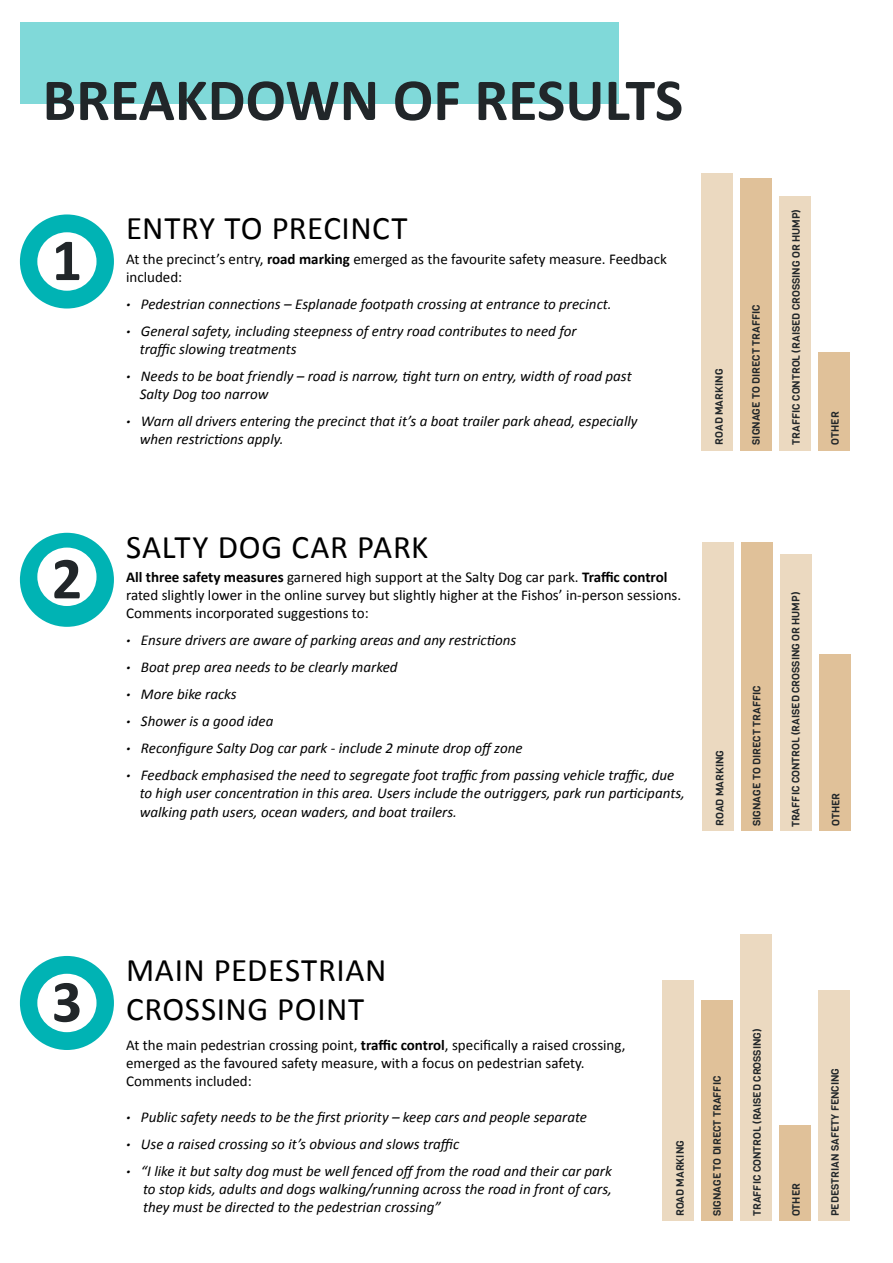
<style>
.page{position:relative;width:893px;height:1263px;background:#fff}
.page>*{position:absolute;margin:0;border:0;box-sizing:border-box;transform-origin:0 0}
.t1{font:700 60px "Calibri";color:#212629}
.t2{font:33px/39.6px "Calibri";letter-spacing:.02em;color:#000}
.t3{font:italic 15px/18px "Calibri";color:#000}
.t4{font:15px/18px "Calibri";color:#000}
.t5{font:10.5px "Viga";color:#212629}
.s1{font-weight:700}
.s2{font-family:"Blacker Pro Dis"}
</style>
<div class="page">
<div style="left:20px;top:22px;width:599px;height:81px;background:#80d9d9"></div>
<div style="left:701px;top:174px;width:32px;height:277px;background:#ebd9c0"></div>
<div style="left:740px;top:178px;width:32px;height:273px;background:#e0c199"></div>
<div style="left:779px;top:196px;width:32px;height:255px;background:#ebd9c0"></div>
<div style="left:818px;top:352px;width:32px;height:99px;background:#e0c199"></div>
<div style="left:20px;top:214px;width:94px;height:94px;background:#00b3b4;border-radius:50%"></div>
<div style="left:37px;top:232px;width:60px;height:59px;background:#fff;border-radius:50%"></div>
<div style="left:780px;top:554px;width:31px;height:277px;background:#ebd9c0"></div>
<div style="left:702px;top:542px;width:32px;height:289px;background:#ebd9c0"></div>
<div style="left:741px;top:542px;width:31px;height:289px;background:#e0c199"></div>
<div style="left:819px;top:654px;width:31px;height:177px;background:#e0c199"></div>
<div style="left:20px;top:533px;width:94px;height:94px;background:#00b3b4;border-radius:50%"></div>
<div style="left:37px;top:548px;width:60px;height:58px;background:#fff;border-radius:50%"></div>
<div style="left:663px;top:980px;width:31px;height:240px;background:#ebd9c0"></div>
<div style="left:701px;top:1000px;width:32px;height:220px;background:#e0c199"></div>
<div style="left:740px;top:934px;width:32px;height:286px;background:#ebd9c0"></div>
<div style="left:818px;top:990px;width:32px;height:230px;background:#ebd9c0"></div>
<div style="left:779px;top:1125px;width:32px;height:95px;background:#e0c199"></div>
<div style="left:20px;top:956px;width:94px;height:94px;background:#00b3b4;border-radius:50%"></div>
<div style="left:37px;top:974px;width:60px;height:58px;background:#fff;border-radius:50%"></div>
<h1 class="t1" style="left:43px;top:58px;width:642px">BREAKDOWN OF RESULTS</h1>
<h1 class="t1" style="left:52px;top:218px;width:32px">1</h1>
<h2 class="t2" style="left:126px;top:207px;width:283px">ENTRY TO PRECINCT</h2>
<p class="t4" style="left:126px;top:249px;width:542px">At the precinct’s entry, <span class="s1">road marking</span> emerged as the favourite safety measure. Feedback included:</p>
<p class="t3" style="left:126px;top:294px;width:487px"><span class="s2">•</span> Pedestrian connections – Esplanade footpath crossing at entrance to precinct.</p>
<p class="t3" style="left:140px;top:321px;width:438px;text-indent:-14px"><span class="s2">•</span> General safety, including steepness of entry road contributes to need for traffic slowing treatments</p>
<p class="t3" style="left:140px;top:366px;width:493px;text-indent:-14px"><span class="s2">•</span> Needs to be boat friendly – road is narrow, tight turn on entry, width of road past<br>Salty Dog too narrow</p>
<p class="t3" style="left:140px;top:411px;width:499px;text-indent:-14px"><span class="s2">•</span> Warn all drivers entering the precinct that it’s a boat trailer park ahead, especially when restrictions apply.</p>
<p class="t5" style="left:712px;top:445px;width:77px;rotate:-90deg">ROAD MARKING</p>
<p class="t5" style="left:749px;top:445px;width:142px;rotate:-90deg">SIGNAGE TO DIRECT TRAFFIC</p>
<p class="t5" style="left:789px;top:445px;width:237px;rotate:-90deg">TRAFFIC CONTROL (RAISED CROSSING OR HUMP)</p>
<p class="t5" style="left:828px;top:445px;width:35px;rotate:-90deg">OTHER</p>
<h1 class="t1" style="left:52px;top:536px;width:32px">2</h1>
<h2 class="t2" style="left:126px;top:525px;width:304px">SALTY DOG CAR PARK</h2>
<p class="t4" style="left:126px;top:568px;width:557px"><span class="s1">All three safety measures</span> garnered high support at the Salty Dog car park. <span class="s1">Traffic control </span>rated slightly lower in the online survey but slightly higher at the Fishos’ in-person sessions.<br>Comments incorporated suggestions to:</p>
<p class="t3" style="left:126px;top:631px;width:392px"><span class="s2">•</span> Ensure drivers are aware of parking areas and any restrictions</p>
<p class="t3" style="left:126px;top:658px;width:273px"><span class="s2">•</span> Boat prep area needs to be clearly marked</p>
<p class="t3" style="left:126px;top:685px;width:112px"><span class="s2">•</span> More bike racks</p>
<p class="t3" style="left:126px;top:712px;width:149px"><span class="s2">•</span> Shower is a good idea</p>
<p class="t3" style="left:126px;top:739px;width:398px"><span class="s2">•</span> Reconfigure Salty Dog car park - include 2 minute drop off zone</p>
<p class="t3" style="left:140px;top:766px;width:547px;text-indent:-14px"><span class="s2">•</span> Feedback emphasised the need to segregate foot traffic from passing vehicle traffic, due to high user concentration in this area. Users include the outriggers, park run participants, walking path users, ocean waders, and boat trailers.</p>
<p class="t5" style="left:713px;top:826px;width:77px;rotate:-90deg">ROAD MARKING</p>
<p class="t5" style="left:750px;top:826px;width:142px;rotate:-90deg">SIGNAGE TO DIRECT TRAFFIC</p>
<p class="t5" style="left:789px;top:827px;width:237px;rotate:-90deg">TRAFFIC CONTROL (RAISED CROSSING OR HUMP)</p>
<p class="t5" style="left:829px;top:826px;width:35px;rotate:-90deg">OTHER</p>
<h1 class="t1" style="left:52px;top:959px;width:32px">3</h1>
<h2 class="t2" style="left:126px;top:948px;width:262px">MAIN PEDESTRIAN<br>CROSSING POINT</h2>
<p class="t4" style="left:126px;top:1035px;width:501px">At the main pedestrian crossing point, <span class="s1">traffic control</span>, specifically a raised crossing, emerged as the favoured safety measure, with a focus on pedestrian safety.<br>Comments included:</p>
<p class="t3" style="left:126px;top:1107px;width:462px"><span class="s2">•</span> Public safety needs to be the first priority – keep cars and people separate</p>
<p class="t3" style="left:126px;top:1134px;width:335px"><span class="s2">•</span> Use a raised crossing so it’s obvious and slows traffic</p>
<p class="t3" style="left:143px;top:1161px;width:470px;text-align:justify;text-indent:-17px"><span class="s2">•</span> “I like it but salty dog must be well fenced off from the road and their car park to stop kids, adults and dogs walking/running across the road in front of cars, they must be directed to the pedestrian crossing”</p>
<p class="t5" style="left:673px;top:1216px;width:77px;rotate:-90deg">ROAD MARKING</p>
<p class="t5" style="left:710px;top:1216px;width:142px;rotate:-90deg">SIGNAGE TO DIRECT TRAFFIC</p>
<p class="t5" style="left:750px;top:1216px;width:189px;rotate:-90deg">TRAFFIC CONTROL (RAISED CROSSING)</p>
<p class="t5" style="left:789px;top:1216px;width:35px;rotate:-90deg">OTHER</p>
<p class="t5" style="left:828px;top:1216px;width:150px;rotate:-90deg">PEDESTRIAN SAFETY FENCING</p>
</div>
